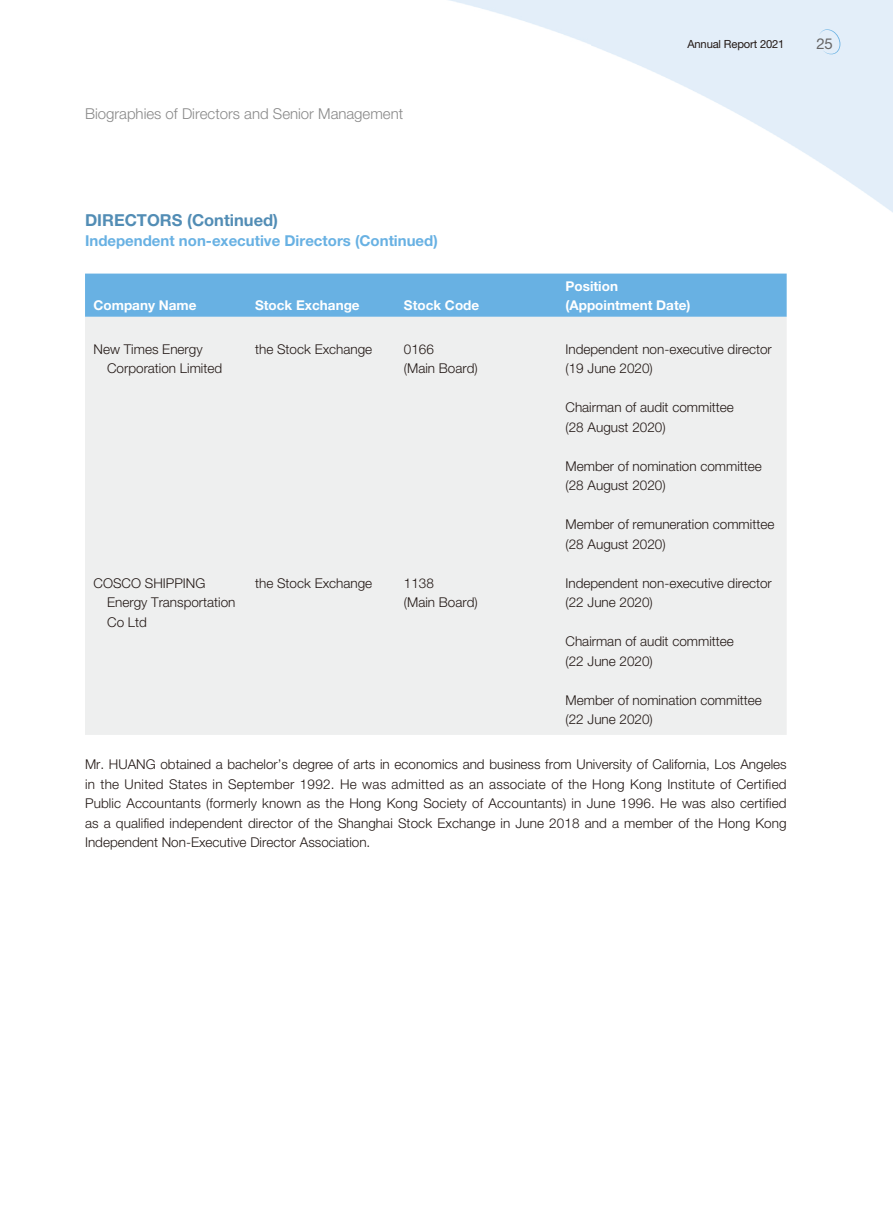
<style>
.page{position:relative;width:893px;height:1212px;background:#fff}
.page>*{position:absolute;margin:0;border:0;box-sizing:border-box;transform-origin:0 0}
.t1{font:700 16.5px "Helvetica Neue LT Std";color:#528db5}
.t2{font:700 15px "Helvetica Neue LT Std";color:#68b1e3}
.t3{font:300 15px "Helvetica Neue LT Std";color:#898989}
.t4{font:15px "Helvetica Neue LT Std";color:#666565}
.t5{font:300 13.5px/19.5px "Helvetica Neue LT Std";color:#231916}
.t6{font:700 13.5px/19.5px "Helvetica Neue LT Std";color:#fff}
.t7{font:11.25px "Helvetica Neue LT Std";letter-spacing:-.015em;color:#231916}
</style>
<div class="page">
<svg style="left:819px;top:29px;width:21px;height:29px"></svg>
<div style="left:85px;top:274px;width:702px;height:43px;background:#68b1e3"></div>
<div style="left:85px;top:317px;width:702px;height:418px;background:#eeefef"></div>
<p class="t3" style="left:85px;top:108px;width:320px">Biographies of Directors and Senior Management</p>
<p class="t1" style="left:85px;top:215px;width:195px">DIRECTORS (Continued)</p>
<p class="t2" style="left:85px;top:235px;width:354px">Independent non-executive Directors (Continued)</p>
<p class="t6" style="left:94px;top:297px;width:104px">Company Name</p>
<p class="t6" style="left:255px;top:297px;width:106px">Stock Exchange</p>
<p class="t6" style="left:404px;top:297px;width:77px">Stock Code</p>
<p class="t7" style="left:687px;top:40px;width:99px">Annual Report 2021</p>
<p class="t4" style="left:816px;top:38px;width:18px">25</p>
<p class="t6" style="left:566px;top:278px;width:126px">Position (Appointment Date)</p>
<p class="t5" style="left:107px;top:341px;width:117px;text-indent:-14px">New Times Energy<br>Corporation Limited</p>
<p class="t5" style="left:255px;top:341px;width:119px">the Stock Exchange</p>
<p class="t5" style="left:404px;top:341px;width:75px">0166<br>(Main Board)</p>
<p class="t5" style="left:566px;top:341px;width:208px">Independent non-executive director (19 June 2020)</p>
<p class="t5" style="left:566px;top:399px;width:170px">Chairman of audit committee (28 August 2020)</p>
<p class="t5" style="left:566px;top:458px;width:198px">Member of nomination committee (28 August 2020)</p>
<p class="t5" style="left:566px;top:516px;width:210px">Member of remuneration committee (28 August 2020)</p>
<p class="t5" style="left:107px;top:575px;width:130px;text-indent:-14px">COSCO SHIPPING<br>Energy Transportation<br>Co Ltd</p>
<p class="t5" style="left:255px;top:575px;width:119px">the Stock Exchange</p>
<p class="t5" style="left:404px;top:575px;width:75px">1138<br>(Main Board)</p>
<p class="t5" style="left:566px;top:575px;width:208px">Independent non-executive director (22 June 2020)</p>
<p class="t5" style="left:566px;top:633px;width:170px">Chairman of audit committee (22 June 2020)</p>
<p class="t5" style="left:566px;top:692px;width:198px">Member of nomination committee (22 June 2020)</p>
<p class="t5" style="left:85px;top:756px;width:703px;text-align:justify">Mr. HUANG obtained a bachelor’s degree of arts in economics and business from University of California, Los Angeles in the United States in September 1992. He was admitted as an associate of the Hong Kong Institute of Certified Public Accountants (formerly known as the Hong Kong Society of Accountants) in June 1996. He was also certified as a qualified independent director of the Shanghai Stock Exchange in June 2018 and a member of the Hong Kong Independent Non-Executive Director Association.</p>
</div>
